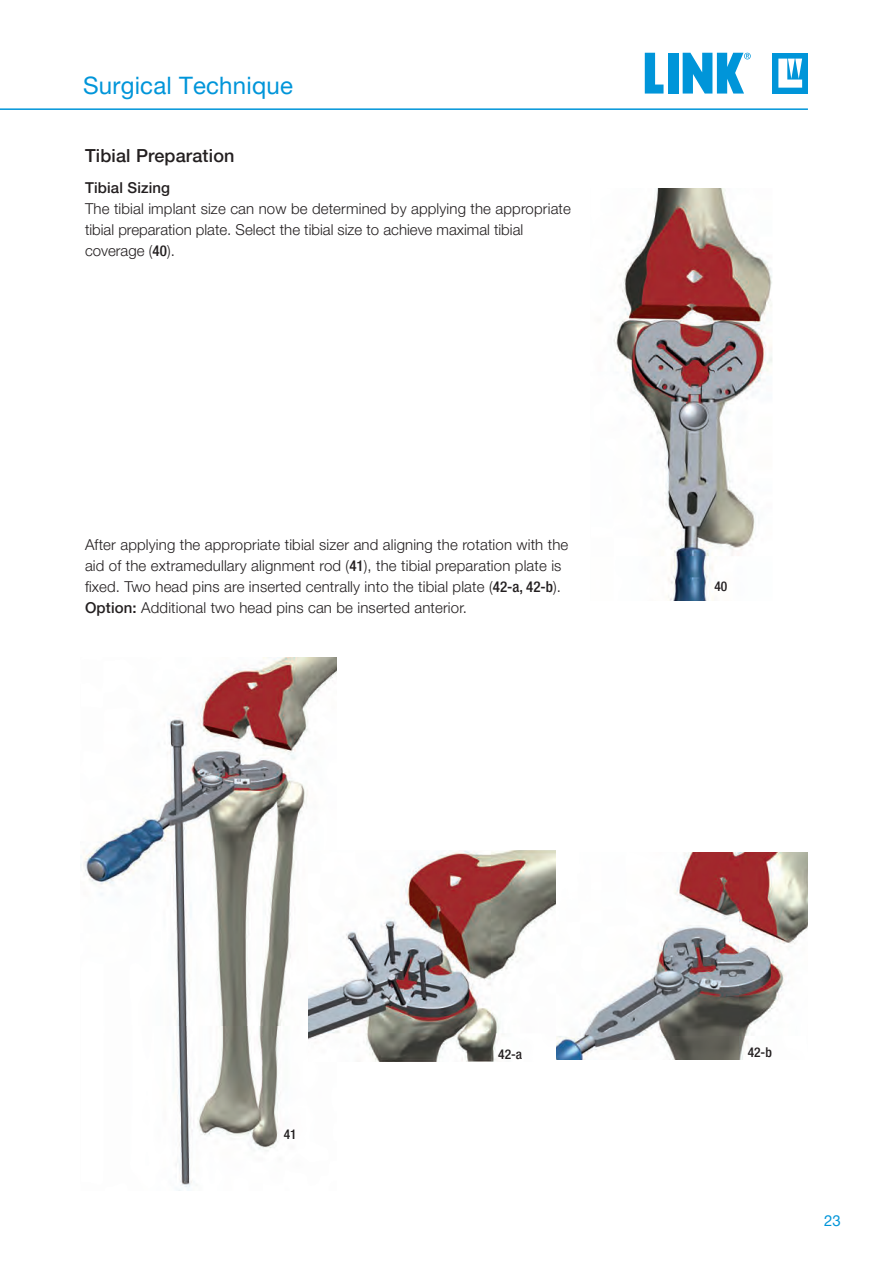
<style>
.page{position:relative;width:893px;height:1263px;background:#fff}
.page>*{position:absolute;margin:0;border:0;box-sizing:border-box;transform-origin:0 0}
.t1{font:24px "Helvetica Neue LT Pro";letter-spacing:.01em;color:#0095d9}
.t2{font:500 18px "Helvetica Neue LT Pro";letter-spacing:.01em;color:#231f20}
.t3{font:300 15px/21px "Helvetica Neue LT Pro";letter-spacing:.01em;color:#231f20}
.t4{font:500 15px "Helvetica Neue LT Pro";letter-spacing:.01em;color:#231f20}
.t5{font:15px "Helvetica Neue LT Pro";color:#0095d9}
.t6{font:500 condensed 13.5px "Helvetica Neue LT Pro";color:#231f20}
.s1{font-weight:500;font-stretch:condensed}
.s2{font-weight:500}
</style>
<div class="page">
<img style="left:614px;top:189px;width:158px;height:412px">
<img style="left:80px;top:657px;width:257px;height:534px">
<img style="left:308px;top:850px;width:248px;height:211px">
<img style="left:556px;top:852px;width:252px;height:207px">
<hr style="left:0;top:108px;width:808px;height:2px;background:#0095d9">
<div style="left:773px;top:53px;width:35px;height:41px;background:#0095d9"></div>
<svg style="left:778px;top:59px;width:24px;height:29px"></svg>
<svg style="left:645px;top:53px;width:18px;height:41px"></svg>
<div style="left:668px;top:53px;width:10px;height:41px;background:#0095d9"></div>
<svg style="left:683px;top:53px;width:68px;height:41px"></svg>
<h1 class="t1" style="left:83px;top:70px;width:211px">Surgical Technique</h1>
<p class="t2" style="left:85px;top:144px;width:151px">Tibial Preparation</p>
<p class="t4" style="left:85px;top:178px;width:87px">Tibial Sizing</p>
<p class="t3" style="left:85px;top:198px;width:487px">The tibial implant size can now be determined by applying the appropriate tibial preparation plate. Select the tibial size to achieve maximal tibial coverage (<span class="s1">40</span>).</p>
<p class="t3" style="left:85px;top:534px;width:485px">After applying the appropriate tibial sizer and aligning the rotation with the aid of the extramedullary alignment rod (<span class="s1">41</span>), the tibial preparation plate is fixed. Two head pins are inserted centrally into the tibial plate (<span class="s1">42-a, 42-b</span>).<br><span class="s2">Option:</span> Additional two head pins can be inserted anterior.</p>
<p class="t6" style="left:714px;top:578px;width:14px">40</p>
<p class="t6" style="left:284px;top:1126px;width:14px">41</p>
<p class="t6" style="left:498px;top:1046px;width:25px">42-a</p>
<p class="t6" style="left:748px;top:1044px;width:26px">42-b</p>
<p class="t5" style="left:824px;top:1211px;width:18px">23</p>
</div>
